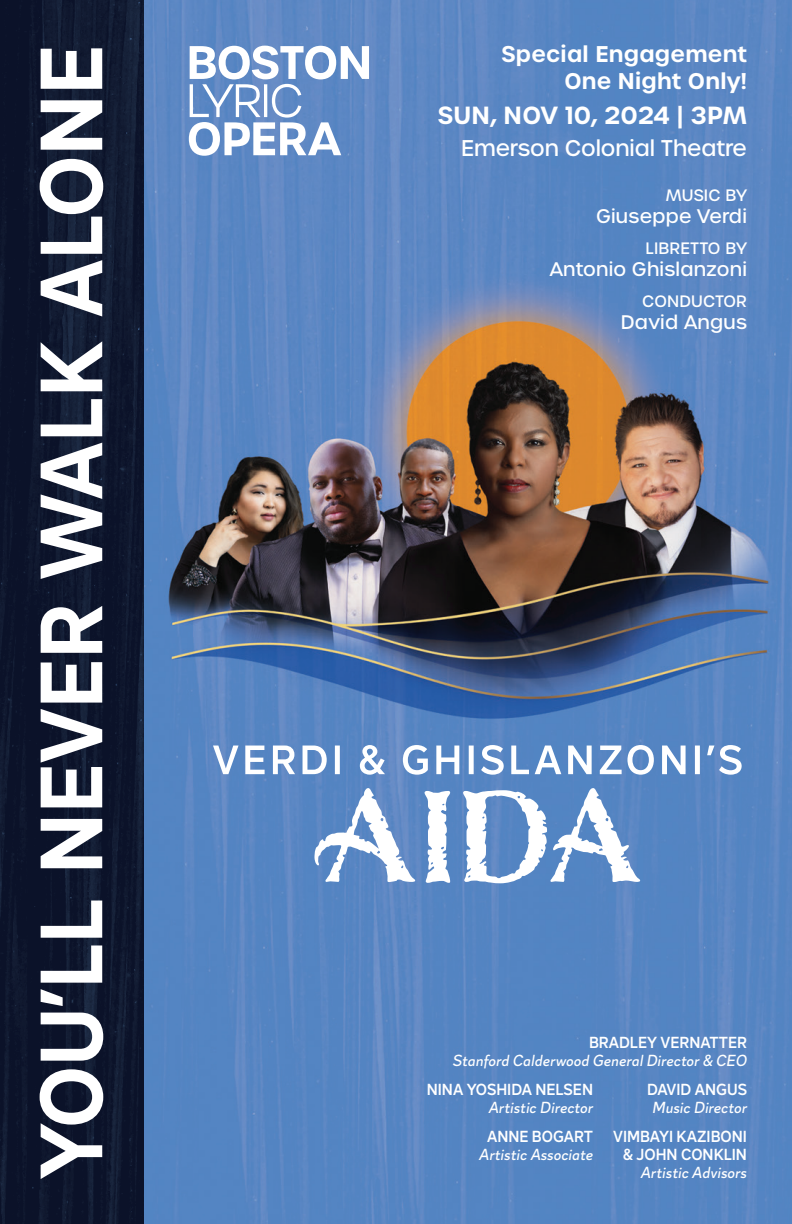
<style>
.page{position:relative;width:792px;height:1224px;background:#fff}
.page>*{position:absolute;margin:0;border:0;box-sizing:border-box;transform-origin:0 0}
.t1{font:700 88px "Magdelin";color:#fff}
.t2{font:600 24px "Urbane";letter-spacing:.01em;color:#fff}
.t3{font:600 22px/27.8px "Urbane";letter-spacing:.01em;color:#fff;text-align:right}
.t4{font:500 22px "Urbane";letter-spacing:-.005em;color:#fff}
.t5{font:500 19px "Urbane";letter-spacing:.01em;color:#fff}
.t6{font:italic 500 16px/18px "Magdelin";color:#fff;text-align:center}
.t7{font:600 16px/18px "Magdelin";color:#fff;text-align:right}
.t8{font:500 16px "Urbane";letter-spacing:.01em;color:#fff}
.s1{font-weight:600;font-style:normal}
.s2{font-weight:500;font-style:italic}
</style>
<div class="page">
<img style="left:144px;top:0;width:648px;height:1224px">
<svg style="left:189px;top:46px;width:180px;height:110px"></svg>
<svg style="left:0;top:0;width:144px;height:1224px;background:#0e162d"></svg>
<svg style="left:314px;top:788px;width:326px;height:95px"></svg>
<svg style="left:213px;top:745px;width:529px;height:30px"></svg>
<p class="t1" style="left:21px;top:1179px;width:1136px;rotate:-90deg">YOU’LL NEVER WALK ALONE</p>
<p class="t3" style="left:501px;top:40px;width:247px">Special Engagement<br>One Night Only!</p>
<p class="t2" style="left:438px;top:99px;width:311px">SUN, NOV 10, 2024 | 3PM</p>
<p class="t4" style="left:461px;top:133px;width:287px">Emerson Colonial Theatre</p>
<p class="t8" style="left:666px;top:185px;width:83px">MUSIC BY</p>
<p class="t5" style="left:596px;top:204px;width:152px">Giuseppe Verdi</p>
<p class="t8" style="left:646px;top:238px;width:103px">LIBRETTO BY</p>
<p class="t5" style="left:550px;top:257px;width:199px">Antonio Ghislanzoni</p>
<p class="t8" style="left:642px;top:291px;width:106px">CONDUCTOR</p>
<p class="t5" style="left:621px;top:310px;width:128px">David Angus</p>
<p class="t6" style="left:453px;top:1034px;width:296px;text-align:right"><span class="s1">BRADLEY VERNATTER<br></span>Stanford Calderwood General Director &amp; CEO</p>
<p class="t7" style="left:427px;top:1081px;width:168px">NINA YOSHIDA NELSEN<br><span class="s2">Artistic Director</span></p>
<p class="t6" style="left:479px;top:1128px;width:115px"><span class="s1">ANNE BOGART<br></span>Artistic Associate</p>
<p class="t6" style="left:647px;top:1081px;width:101px"><span class="s1">DAVID ANGUS<br></span>Music Director</p>
<p class="t7" style="left:613px;top:1128px;width:135px">VIMBAYI KAZIBONI &amp; JOHN CONKLIN<br><span class="s2">Artistic Advisors</span></p>
</div>
